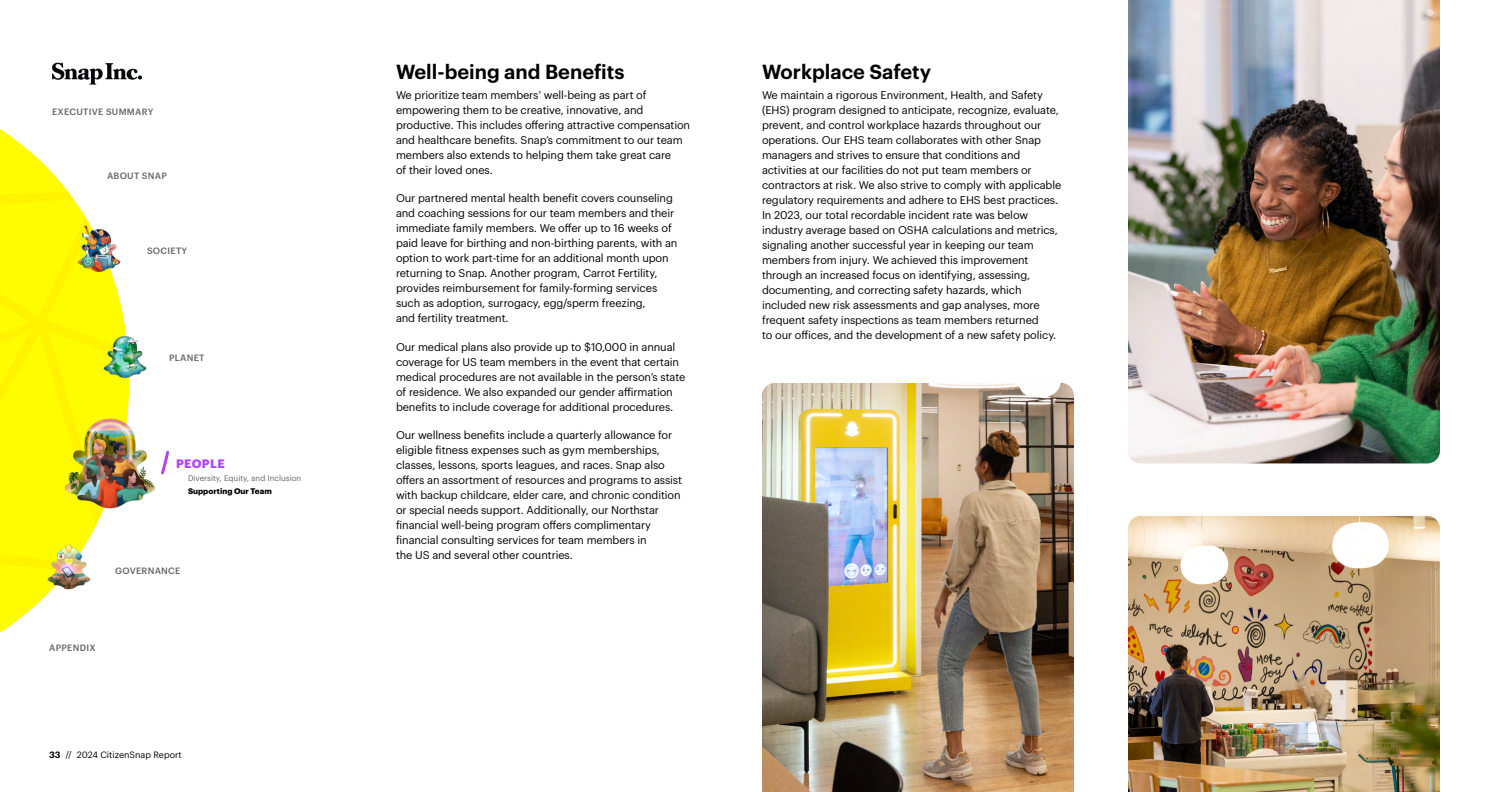
<style>
.page{position:relative;width:1512px;height:792px;background:#fff}
.page>*{position:absolute;margin:0;border:0;box-sizing:border-box;transform-origin:0 0}
.t1{font:600 20px "Graphik";color:#000}
.t2{font:700 12px "Graphik";letter-spacing:.03em;color:#b342ff}
.BodyText{font:11px/15px "Graphik";letter-spacing:-.01em;color:#000}
.t3{font:500 9px "Graphik";letter-spacing:.03em;color:#666}
.t4{font:9px "Graphik";color:#000}
.t5{font:8px "Graphik";color:#666}
.t6{font:700 8px "Graphik";color:#000}
.s1{font-weight:600}
</style>
<div class="page">
<img style="left:1128px;top:0;width:312px;height:463px">
<img style="left:762px;top:383px;width:312px;height:409px">
<img style="left:1128px;top:516px;width:312px;height:276px">
<svg style="left:0;top:577px;width:48px;height:56px"></svg>
<svg style="left:0;top:129px;width:129px;height:448px"></svg>
<img style="left:52px;top:62px;width:89px;height:23px">
<svg style="left:165px;top:450px;width:5px;height:19px"></svg>
<img style="left:55px;top:409px;width:110px;height:109px">
<img style="left:73px;top:225px;width:52px;height:52px">
<img style="left:99px;top:331px;width:48px;height:52px">
<img style="left:43px;top:542px;width:52px;height:52px">
<p class="t3" style="left:52px;top:104px;width:103px">EXECUTIVE SUMMARY</p>
<p class="t3" style="left:107px;top:169px;width:61px">ABOUT SNAP</p>
<p class="t3" style="left:147px;top:244px;width:42px">SOCIETY</p>
<p class="t3" style="left:169px;top:351px;width:37px">PLANET</p>
<p class="t2" style="left:176px;top:454px;width:50px">PEOPLE</p>
<p class="t5" style="left:188px;top:472px;width:115px">Diversity, Equity, and Inclusion</p>
<p class="t6" style="left:188px;top:485px;width:85px">Supporting Our Team</p>
<p class="t3" style="left:115px;top:563px;width:67px">GOVERNANCE</p>
<p class="t3" style="left:49px;top:641px;width:48px">APPENDIX</p>
<p class="t4" style="left:49px;top:748px;width:134px"><span class="s1">33</span> // 2024 CitizenSnap Report</p>
<h2 class="t1" style="left:396px;top:57px;width:230px">Well-being and Benefits</h2>
<p class="BodyText" style="left:396px;top:86px;width:296px">We prioritize team members’ well-being as part of empowering them to be creative, innovative, and productive. This includes offering attractive compensation and healthcare benefits. Snap’s commitment to our team members also extends to helping them take great care<br>of their loved ones.</p>
<p class="BodyText" style="left:396px;top:190px;width:283px">Our partnered mental health benefit covers counseling and coaching sessions for our team members and their immediate family members. We offer up to 16 weeks of paid leave for birthing and non-birthing parents, with an option to work part-time for an additional month upon returning to Snap. Another program, Carrot Fertility, provides reimbursement for family-forming services such as adoption, surrogacy, egg/sperm freezing,<br>and fertility treatment.</p>
<p class="BodyText" style="left:396px;top:338px;width:291px">Our medical plans also provide up to $10,000 in annual coverage for US team members in the event that certain medical procedures are not available in the person’s state of residence. We also expanded our gender affirmation benefits to include coverage for additional procedures.</p>
<p class="BodyText" style="left:396px;top:427px;width:288px">Our wellness benefits include a quarterly allowance for eligible fitness expenses such as gym memberships, classes, lessons, sports leagues, and races. Snap also offers an assortment of resources and programs to assist with backup childcare, elder care, and chronic condition or special needs support. Additionally, our Northstar financial well-being program offers complimentary financial consulting services for team members in<br>the US and several other countries.</p>
<h2 class="t1" style="left:762px;top:57px;width:171px">Workplace Safety</h2>
<p class="BodyText" style="left:762px;top:86px;width:301px">We maintain a rigorous Environment, Health, and Safety (EHS) program designed to anticipate, recognize, evaluate, prevent, and control workplace hazards throughout our operations. Our EHS team collaborates with other Snap managers and strives to ensure that conditions and activities at our facilities do not put team members or contractors at risk. We also strive to comply with applicable regulatory requirements and adhere to EHS best practices.<br>In 2023, our total recordable incident rate was below industry average based on OSHA calculations and metrics, signaling another successful year in keeping our team members from injury. We achieved this improvement through an increased focus on identifying, assessing, documenting, and correcting safety hazards, which included new risk assessments and gap analyses, more frequent safety inspections as team members returned<br>to our offices, and the development of a new safety policy.</p>
</div>
